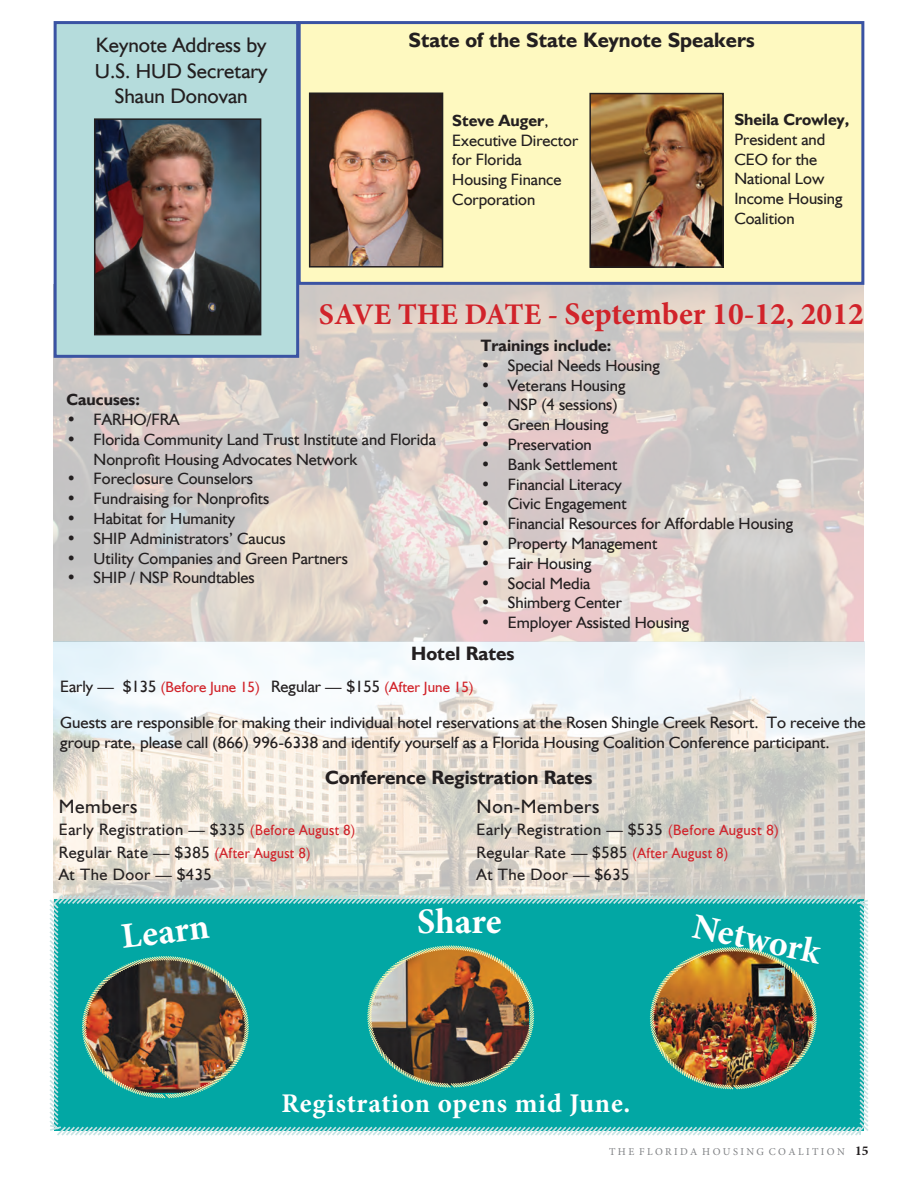
<style>
.page{position:relative;width:918px;height:1188px;background:#fff}
.page>*{position:absolute;margin:0;border:0;box-sizing:border-box;transform-origin:0 0}
.t1{font:700 36px "Minion Pro";letter-spacing:-.005em;color:#fff}
.t2{font:700 31.5px "Minion Pro";color:#d1232a}
.t3{font:700 27px "Minion Pro";letter-spacing:.03em;color:#fff}
.t4{font:21px/25.2px "Humanist 521 BT";color:#231f20;text-align:center}
.t5{font:700 21px "Humanist 521 BT";color:#231f20}
.t6{font:700 19.5px "Humanist 521 BT";color:#231f20}
.t7{font:19.5px "Humanist 521 BT";letter-spacing:.03em;color:#231f20}
.t8{font:16.5px/19.8px "Humanist 521 BT";color:#231f20}
.t9{font:16.5px/22.5px "Humanist 521 BT";letter-spacing:.03em;color:#231f20}
.t10{font:700 16.5px "Humanist 521 BT";color:#231f20}
.t11{font:15px "Humanist 521 BT";color:#d1232a}
.t12{font:10.5px "Minion Pro";color:#808285}
.s1{font-weight:700}
.s2{font-size:30px}
.s3{font-size:16.5px;color:#231f20}
.s4{font-size:15px;color:#d1232a}
.s5{font-weight:700;font-size:13.5px;color:#231f20}
</style>
<div class="page">
<img style="left:54px;top:285px;width:809px;height:356px">
<img style="left:53px;top:641px;width:812px;height:252px">
<svg style="left:49px;top:893px;width:820px;height:243px;background:#1caeab"></svg>
<img style="left:649px;top:946px;width:169px;height:144px">
<img style="left:366px;top:944px;width:169px;height:145px">
<img style="left:81px;top:955px;width:169px;height:144px">
<div style="left:54px;top:21px;width:245px;height:337px;background:#b5dcdc;border:3px solid #3a53a3"></div>
<img style="left:97px;top:121px;width:161px;height:211px">
<div style="left:94px;top:118px;width:167px;height:217px;border:2px solid #231f20"></div>
<div style="left:298px;top:21px;width:566px;height:264px;background:#fef9c0;border:3px solid #3a53a3"></div>
<img style="left:592px;top:96px;width:129px;height:169px">
<div style="left:589px;top:93px;width:135px;height:175px;border:2px solid #231f20"></div>
<img style="left:312px;top:96px;width:128px;height:169px">
<div style="left:309px;top:93px;width:134px;height:175px;border:2px solid #231f20"></div>
<p class="t4" style="left:95px;top:32px;width:174px">Keynote Address by<br>U.S. HUD Secretary<br>Shaun Donovan</p>
<p class="t5" style="left:409px;top:27px;width:348px">State of the State Keynote Speakers</p>
<p class="t10" style="left:734px;top:109px;width:116px">Sheila Crowley,</p>
<p class="t8" style="left:734px;top:129px;width:110px">President and<br>CEO for the<br>National Low<br>Income Housing<br>Coalition</p>
<p class="t8" style="left:452px;top:110px;width:127px"><span class="s1">Steve Auger</span>,<br>Executive Director for Florida<br>Housing Finance<br>Corporation</p>
<h2 class="t2" style="left:319px;top:292px;width:546px"><span class="s2">SAVE THE DATE -</span> September 10-12, 2012</h2>
<p class="t10" style="left:67px;top:389px;width:75px">Caucuses:</p>
<p class="t8" style="left:67px;top:409px;width:114px">• FARHO/FRA</p>
<p class="t8" style="left:94px;top:429px;width:344px;text-indent:-27px">• Florida Community Land Trust Institute and Florida<br>Nonprofit Housing Advocates Network</p>
<p class="t8" style="left:67px;top:468px;width:188px">• Foreclosure Counselors</p>
<p class="t8" style="left:67px;top:488px;width:204px">• Fundraising for Nonprofits</p>
<p class="t8" style="left:67px;top:508px;width:170px">• Habitat for Humanity</p>
<p class="t8" style="left:67px;top:528px;width:221px">• SHIP Administrators’ Caucus</p>
<p class="t8" style="left:67px;top:548px;width:283px">• Utility Companies and Green Partners</p>
<p class="t8" style="left:67px;top:567px;width:190px">• SHIP / NSP Roundtables</p>
<p class="t10" style="left:481px;top:335px;width:132px">Trainings include:</p>
<p class="t8" style="left:481px;top:355px;width:181px">• Special Needs Housing</p>
<p class="t8" style="left:481px;top:375px;width:146px">• Veterans Housing</p>
<p class="t8" style="left:481px;top:395px;width:138px">• NSP (4 sessions)</p>
<p class="t8" style="left:481px;top:414px;width:129px">• Green Housing</p>
<p class="t8" style="left:481px;top:434px;width:112px">• Preservation</p>
<p class="t8" style="left:481px;top:454px;width:138px">• Bank Settlement</p>
<p class="t8" style="left:481px;top:474px;width:143px">• Financial Literacy</p>
<p class="t8" style="left:481px;top:494px;width:148px">• Civic Engagement</p>
<p class="t8" style="left:481px;top:513px;width:314px">• Financial Resources for Affordable Housing</p>
<p class="t8" style="left:481px;top:533px;width:178px">• Property Management</p>
<p class="t8" style="left:481px;top:553px;width:112px">• Fair Housing</p>
<p class="t8" style="left:481px;top:573px;width:111px">• Social Media</p>
<p class="t8" style="left:481px;top:593px;width:143px">• Shimberg Center</p>
<p class="t8" style="left:481px;top:612px;width:210px">• Employer Assisted Housing</p>
<p class="t6" style="left:411px;top:642px;width:105px">Hotel Rates</p>
<p class="t11" style="left:60px;top:678px;width:415px"><span class="s3">Early — $135</span> (Before June 15) <span class="s3">Regular — $155</span> (After June 15)</p>
<p class="t8" style="left:60px;top:712px;width:807px">Guests are responsible for making their individual hotel reservations at the Rosen Shingle Creek Resort. To receive the group rate, please call (866) 996-6338 and identify yourself as a Florida Housing Coalition Conference participant.</p>
<p class="t6" style="left:325px;top:766px;width:269px">Conference Registration Rates</p>
<p class="t7" style="left:59px;top:794px;width:80px">Members</p>
<p class="t9" style="left:59px;top:818px;width:298px">Early Registration — $335 <span class="s4">(Before August 8)<br></span>Regular Rate — $385 <span class="s4">(After August 8)<br></span>At The Door — $435</p>
<h1 class="t1" style="left:118px;top:912px;width:90px;rotate:-7deg">Learn</h1>
<p class="t7" style="left:477px;top:794px;width:124px">Non-Members</p>
<p class="t9" style="left:477px;top:818px;width:304px">Early Registration — $535 <span class="s4">(Before August 8)<br></span>Regular Rate — $585 <span class="s4">(After August 8)<br></span>At The Door — $635</p>
<h1 class="t1" style="left:417px;top:896px;width:86px">Share</h1>
<h1 class="t1" style="left:699px;top:901px;width:131px;rotate:12deg">Network</h1>
<h3 class="t3" style="left:282px;top:1085px;width:350px">Registration opens mid June.</h3>
<p class="t12" style="left:609px;top:1145px;width:261px">T H E F L O R I D A H O U S I N G C O A L I T I O N <span class="s5">15</span></p>
</div>
